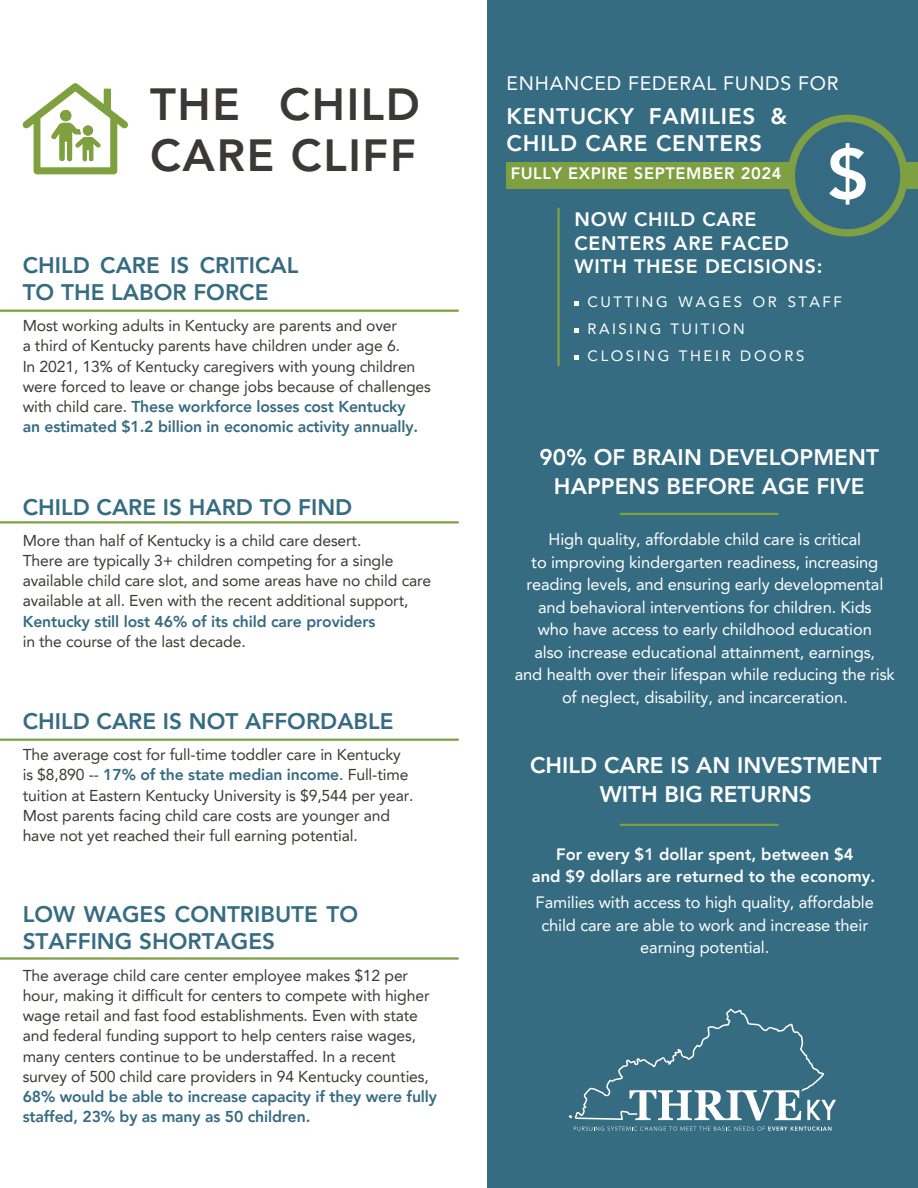
<style>
.page{position:relative;width:918px;height:1188px;background:#fff}
.page>*{position:absolute;margin:0;border:0;box-sizing:border-box;transform-origin:0 0}
.t1{font:800 70.8px "Avenir LT Pro";color:#fff}
.t2{font:800 45px/50.7px "Avenir LT Pro";letter-spacing:.035em;color:#3c3835}
.t3{font:800 22.5px/27px "Avenir LT Pro";color:#356c82}
.t4{font:800 22.5px/29.2px "Avenir LT Pro";letter-spacing:.005em;color:#fff;text-align:center}
.t5{font:800 22.5px/27px "Avenir LT Pro";color:#356b82}
.t6{font:800 22.5px/27px "Avenir LT Pro";letter-spacing:.04em;color:#fff}
.t7{font:800 19.5px/23.7px "Avenir LT Pro";letter-spacing:.04em;color:#fff}
.t8{font:19.5px "Avenir LT Pro";letter-spacing:.04em;color:#fff}
.t9{font:16.5px/22.5px "Avenir LT Pro";letter-spacing:-.01em;color:#fff;text-align:center}
.t10{font:800 16.5px "Avenir LT Pro";color:#fff}
.t11{font:800 16.5px "Avenir LT Pro";letter-spacing:.04em;color:#fff}
.t12{font:15.75px/20.2px "Avenir LT Pro";letter-spacing:-.01em;color:#3d3936}
.t13{font:800 15.75px "Avenir LT Pro";letter-spacing:-.01em;color:#356b82}
.t14{font:15px/27px "Avenir LT Pro";letter-spacing:.165em;color:#fff}
.s1{color:#356c82}
.s2{font-weight:800;color:#356b82}
</style>
<div class="page">
<svg style="left:0;top:310px;width:459px;height:2px"></svg>
<svg style="left:0;top:521px;width:459px;height:2px"></svg>
<svg style="left:0;top:739px;width:459px;height:2px"></svg>
<svg style="left:0;top:957px;width:459px;height:3px"></svg>
<svg style="left:23px;top:83px;width:105px;height:91px"></svg>
<div style="left:60px;top:110px;width:11px;height:11px;background:#7ea03f;border-radius:50%"></div>
<div style="left:83px;top:125px;width:10px;height:11px;background:#7ea03f;border-radius:50%"></div>
<div style="left:487px;top:0;width:431px;height:1188px;background:#356c82"></div>
<hr style="left:621px;top:513px;width:156px;height:2px;background:#7ea042">
<hr style="left:621px;top:824px;width:156px;height:2px;background:#7ea042">
<svg style="left:569px;top:1009px;width:267px;height:111px"></svg>
<svg style="left:574px;top:1127px;width:257px;height:4px"></svg>
<div style="left:506px;top:162px;width:412px;height:27px;background:#7ea042"></div>
<div style="left:791px;top:118px;width:113px;height:115px;background:#356b82;border-radius:50%"></div>
<div style="left:788px;top:115px;width:120px;height:122px;border:7px solid #7ea042;border-radius:50%"></div>
<svg style="left:574px;top:301px;width:5px;height:5px"></svg>
<svg style="left:574px;top:328px;width:5px;height:5px"></svg>
<svg style="left:574px;top:355px;width:5px;height:5px"></svg>
<hr style="left:557px;top:209px;width:3px;height:156px;background:#7ea042">
<p class="t2" style="left:150px;top:83px;width:272px">THE CHILD<br>CARE CLIFF</p>
<h1 class="t5" style="left:23px;top:254px;width:277px">CHILD CARE IS CRITICAL<br><span class="s1">TO THE LABOR FORCE</span></h1>
<h2 class="t12" style="left:23px;top:317px;width:376px">Most working adults in Kentucky are parents and over</h2>
<p class="t12" style="left:23px;top:337px;width:379px">a third of Kentucky parents have children under age 6.</p>
<p class="t12" style="left:23px;top:357px;width:410px">In 2021, 13% of Kentucky caregivers with young children were forced to leave or change jobs because of challenges with child care. <span class="s2">These workforce losses cost Kentucky</span></p>
<h2 class="t13" style="left:23px;top:420px;width:397px">an estimated $1.2 billion in economic activity annually.</h2>
<h2 class="t3" style="left:23px;top:495px;width:331px">CHILD CARE IS HARD TO FIND</h2>
<p class="t12" style="left:23px;top:531px;width:340px">More than half of Kentucky is a child care desert.</p>
<p class="t12" style="left:23px;top:552px;width:410px">There are typically 3+ children competing for a single available child care slot, and some areas have no child care available at all. Even with the recent additional support, <span class="s2">Kentucky still lost 46% of its child care providers</span></p>
<h4 class="t12" style="left:23px;top:633px;width:225px">in the course of the last decade.</h4>
<p class="t3" style="left:23px;top:710px;width:372px">CHILD CARE IS NOT AFFORDABLE</p>
<p class="t12" style="left:23px;top:746px;width:380px">The average cost for full-time toddler care in Kentucky</p>
<p class="t12" style="left:23px;top:766px;width:392px">is $8,890 -- <span class="s2">17% of the state median income</span>. Full-time tuition at Eastern Kentucky University is $9,544 per year.<br>Most parents facing child care costs are younger and have not yet reached their full earning potential.</p>
<p class="t3" style="left:23px;top:903px;width:337px">LOW WAGES CONTRIBUTE TO<br>STAFFING SHORTAGES</p>
<p class="t12" style="left:23px;top:966px;width:416px">The average child care center employee makes $12 per hour, making it difficult for centers to compete with higher wage retail and fast food establishments. Even with state and federal funding support to help centers raise wages, many centers continue to be understaffed. In a recent survey of 500 child care providers in 94 Kentucky counties, <span class="s2">68% would be able to increase capacity if they were fully staffed, 23% by as many as 50 children.</span></p>
<p class="t8" style="left:507px;top:76px;width:334px">ENHANCED FEDERAL FUNDS FOR</p>
<p class="t6" style="left:507px;top:105px;width:282px">KENTUCKY FAMILIES &amp;<br>CHILD CARE CENTERS</p>
<p class="t11" style="left:511px;top:167px;width:272px">FULLY EXPIRE SEPTEMBER 2024</p>
<p class="t1" style="left:827px;top:145px;width:43px">$</p>
<h2 class="t7" style="left:575px;top:209px;width:249px">NOW CHILD CARE<br>CENTERS ARE FACED<br>WITH THESE DECISIONS:</h2>
<p class="t14" style="left:588px;top:289px;width:256px">CUTTING WAGES OR STAFF<br>RAISING TUITION<br>CLOSING THEIR DOORS</p>
<p class="t4" style="left:540px;top:444px;width:341px">90% OF BRAIN DEVELOPMENT<br>HAPPENS BEFORE AGE FIVE</p>
<h5 class="t9" style="left:549px;top:530px;width:314px">High quality, affordable child care is critical</h5>
<h3 class="t9" style="left:526px;top:552px;width:358px">to improving kindergarten readiness, increasing reading levels, and ensuring early developmental and behavioral interventions for children. Kids</h3>
<p class="t9" style="left:538px;top:620px;width:336px">who have access to early childhood education</p>
<h6 class="t9" style="left:535px;top:642px;width:342px">also increase educational attainment, earnings,</h6>
<h2 class="t9" style="left:515px;top:665px;width:382px">and health over their lifespan while reducing the risk of neglect, disability, and incarceration.</h2>
<h2 class="t4" style="left:530px;top:752px;width:353px">CHILD CARE IS AN INVESTMENT<br>WITH BIG RETURNS</h2>
<p class="t10" style="left:556px;top:847px;width:299px">For every $1 dollar spent, between $4</p>
<p class="t10" style="left:532px;top:870px;width:345px">and $9 dollars are returned to the economy.</p>
<h2 class="t9" style="left:536px;top:893px;width:340px">Families with access to high quality, affordable child care are able to work and increase their earning potential.</h2>
</div>
